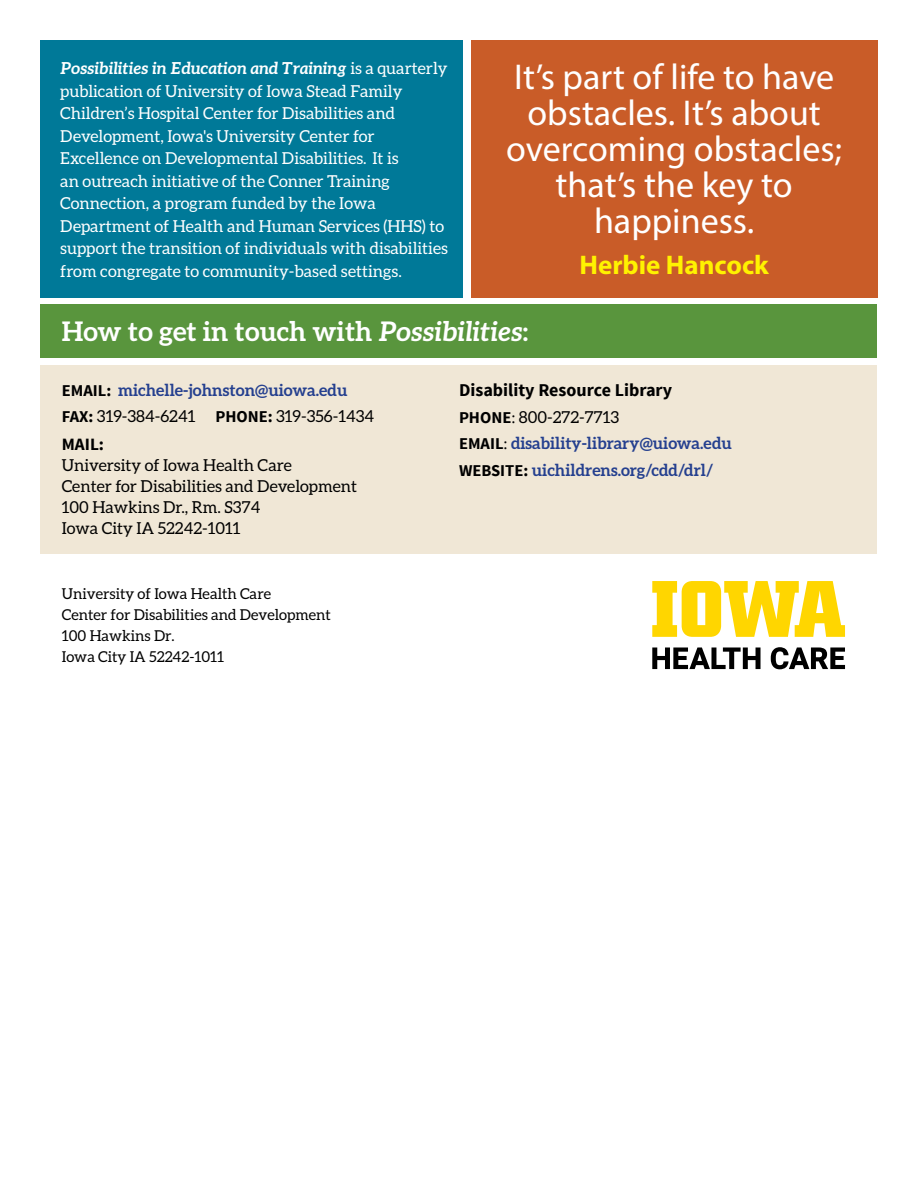
<style>
.page{position:relative;width:918px;height:1188px;background:#fff}
.page>*{position:absolute;margin:0;border:0;box-sizing:border-box;transform-origin:0 0}
.Pull-Quote{font:36px/36px "Myriad Pro";color:#fff;text-align:center}
.Default{font:700 27px "Aleo";color:#fff}
.Pull-Quote-2{font:700 27px "Myriad Pro";color:#fff200}
.Default-2{font:700 18px "Source Sans Pro";color:#000}
.Default-3{font:700 17.25px "Source Sans Pro";color:#000}
.t1{font:16.5px/22.5px "Aleo";color:#fff}
.Default-4{font:16.5px "Aleo";color:#000}
.Default-5{font:700 16.5px "Aleo";color:#25408f}
.Default-6{font:15px/21px "Aleo";color:#000}
.s1{font-weight:700;font-style:italic}
.s2{font-style:italic}
.s3{font-family:"Source Sans Pro";font-weight:700}
.s4{font-family:"Source Sans Pro"}
.s5{font-family:"Source Sans Pro";color:#000}
.s6{font-family:"Source Sans Pro";font-weight:400;color:#000}
</style>
<div class="page">
<div style="left:40px;top:304px;width:838px;height:54px;background:#59953d"></div>
<div style="left:40px;top:40px;width:423px;height:258px;background:#007998"></div>
<div style="left:471px;top:40px;width:407px;height:258px;background:#c95c28"></div>
<div style="left:40px;top:365px;width:838px;height:189px;background:#f0e7d6"></div>
<svg style="left:652px;top:581px;width:193px;height:56px"></svg>
<svg style="left:771px;top:647px;width:74px;height:22px"></svg>
<svg style="left:652px;top:647px;width:109px;height:22px"></svg>
<p class="t1" style="left:60px;top:57px;width:389px"><span class="s1">Possibilities in Education and Training</span> is a quarterly publication of University of Iowa Stead Family Children’s Hospital Center for Disabilities and Development, Iowa's University Center for Excellence on Developmental Disabilities. It is<br>an outreach initiative of the Conner Training Connection, a program funded by the Iowa Department of Health and Human Services (HHS) to support the transition of individuals with disabilities from congregate to community-based settings.</p>
<p class="Pull-Quote" style="left:506px;top:59px;width:337px">It’s part of life to have obstacles. It’s about overcoming obstacles; that’s the key to happiness.</p>
<p class="Pull-Quote-2" style="left:580px;top:250px;width:191px">Herbie Hancock</p>
<p class="Default" style="left:62px;top:315px;width:468px">How to get in touch with <span class="s2">Possibilities</span>:</p>
<p class="Default-2" style="left:459px;top:378px;width:215px">Disability Resource Library</p>
<p class="Default-4" style="left:459px;top:407px;width:162px"><span class="s3">PHONE</span><span class="s4">:</span> 800-272-7713</p>
<p class="Default-5" style="left:459px;top:434px;width:274px"><span class="s5">EMAIL</span><span class="s6">:</span> disability-library@uiowa.edu</p>
<p class="Default-5" style="left:459px;top:460px;width:256px"><span class="s5">WEBSITE:</span> uichildrens.org/cdd/drl/</p>
<p class="Default-5" style="left:62px;top:380px;width:287px"><span class="s5">EMAIL:</span> michelle-johnston@uiowa.edu</p>
<p class="Default-4" style="left:62px;top:407px;width:314px"><span class="s3">FAX:</span> 319-384-6241 <span class="s3">PHONE:</span> 319-356-1434</p>
<p class="Default-3" style="left:62px;top:433px;width:44px">MAIL:</p>
<p class="Default-4" style="left:62px;top:456px;width:232px">University of Iowa Health Care</p>
<p class="Default-4" style="left:62px;top:477px;width:297px">Center for Disabilities and Development</p>
<p class="Default-4" style="left:62px;top:498px;width:200px">100 Hawkins Dr., Rm. S374</p>
<p class="Default-4" style="left:62px;top:519px;width:180px">Iowa City IA 52242-1011</p>
<p class="Default-6" style="left:62px;top:583px;width:271px">University of Iowa Health Care<br>Center for Disabilities and Development<br>100 Hawkins Dr.<br>Iowa City IA 52242-1011</p>
</div>
